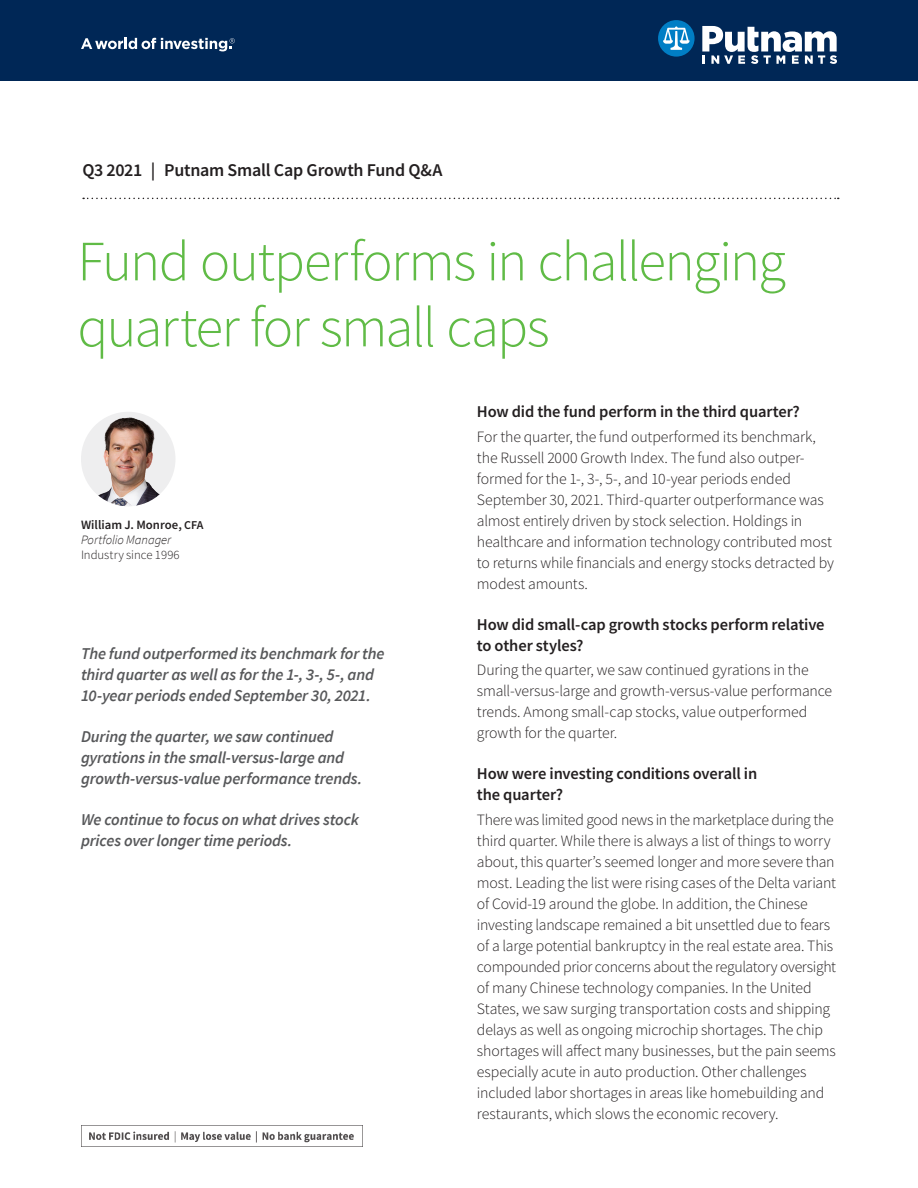
<style>
.page{position:relative;width:918px;height:1188px;background:#fff}
.page>*{position:absolute;margin:0;border:0;box-sizing:border-box;transform-origin:0 0}
.Headline{font:300 57px/66px "Source Sans Pro";letter-spacing:-.03em;color:#60bb46}
.Quarter{font:600 18px "Source Sans Pro";letter-spacing:-.015em;color:#231f20}
.Key_takeaway_Q_A_bul{font:italic 600 16.5px/21px "Source Sans Pro";letter-spacing:-.01em;color:#57585a}
.Subhead{font:600 16.5px/21px "Source Sans Pro";letter-spacing:-.01em;color:#231f20}
.Body{font:300 15.75px/21px "Source Sans Pro";letter-spacing:-.01em;color:#231f20}
.Author_name{font:600 12.75px "Source Sans Pro";color:#231f20}
.Industry_since{font:300 12.75px "Source Sans Pro";color:#231f20}
.Author_title{font:italic 300 12.75px "Source Sans Pro";color:#231f20}
.s1{font-size:12px}
</style>
<div class="page">
<img style="left:81px;top:1125px;width:281px;height:22px">
<svg style="left:83px;top:198px;width:756px;height:1px"></svg>
<img style="left:81px;top:412px;width:95px;height:94px;border-radius:47px">
<div style="left:0;top:0;width:918px;height:81px;background:#002756"></div>
<svg style="left:658px;top:20px;width:37px;height:37px"></svg>
<svg style="left:702px;top:26px;width:135px;height:38px"></svg>
<svg style="left:81px;top:38px;width:154px;height:13px"></svg>
<p class="Quarter" style="left:82px;top:158px;width:362px">Q3 2021 | Putnam Small Cap Growth Fund Q&amp;A</p>
<p class="Headline" style="left:77px;top:229px;width:710px">Fund outperforms in challenging quarter for small caps</p>
<p class="Author_name" style="left:81px;top:516px;width:124px">William J. Monroe, <span class="s1">CFA</span></p>
<p class="Author_title" style="left:81px;top:532px;width:92px">Portfolio Manager</p>
<p class="Industry_since" style="left:81px;top:547px;width:100px">Industry since 1996</p>
<p class="Key_takeaway_Q_A_bul" style="left:81px;top:643px;width:305px">The fund outperformed its benchmark for the third quarter as well as for the 1-, 3-, 5-, and<br>10-year periods ended September 30, 2021.</p>
<p class="Key_takeaway_Q_A_bul" style="left:81px;top:726px;width:283px">During the quarter, we saw continued gyrations in the small-versus-large and growth-versus-value performance trends.</p>
<p class="Key_takeaway_Q_A_bul" style="left:81px;top:809px;width:280px">We continue to focus on what drives stock prices over longer time periods.</p>
<p class="Subhead" style="left:477px;top:401px;width:324px">How did the fund perform in the third quarter?</p>
<p class="Body" style="left:477px;top:426px;width:359px">For the quarter, the fund outperformed its benchmark, the Russell 2000 Growth Index. The fund also outper&shy;formed for the 1-, 3-, 5-, and 10-year periods ended September 30, 2021. Third-quarter outperformance was almost entirely driven by stock selection. Holdings in healthcare and information technology contributed most to returns while financials and energy stocks detracted by modest amounts.</p>
<p class="Subhead" style="left:477px;top:614px;width:349px">How did small-cap growth stocks perform relative to other styles?</p>
<p class="Body" style="left:477px;top:659px;width:357px">During the quarter, we saw continued gyrations in the small-versus-large and growth-versus-value performance trends. Among small-cap stocks, value outperformed growth for the quarter.</p>
<p class="Subhead" style="left:477px;top:763px;width:282px">How were investing conditions overall in the quarter?</p>
<p class="Body" style="left:477px;top:809px;width:361px">There was limited good news in the marketplace during the third quarter. While there is always a list of things to worry about, this quarter’s seemed longer and more severe than most. Leading the list were rising cases of the Delta variant of Covid-19 around the globe. In addition, the Chinese investing landscape remained a bit unsettled due to fears of a large potential bankruptcy in the real estate area. This compounded prior concerns about the regulatory oversight of many Chinese technology companies. In the United States, we saw surging transportation costs and shipping delays as well as ongoing microchip shortages. The chip shortages will affect many businesses, but the pain seems especially acute in auto production. Other challenges included labor shortages in areas like homebuilding and restaurants, which slows the economic recovery.</p>
</div>
